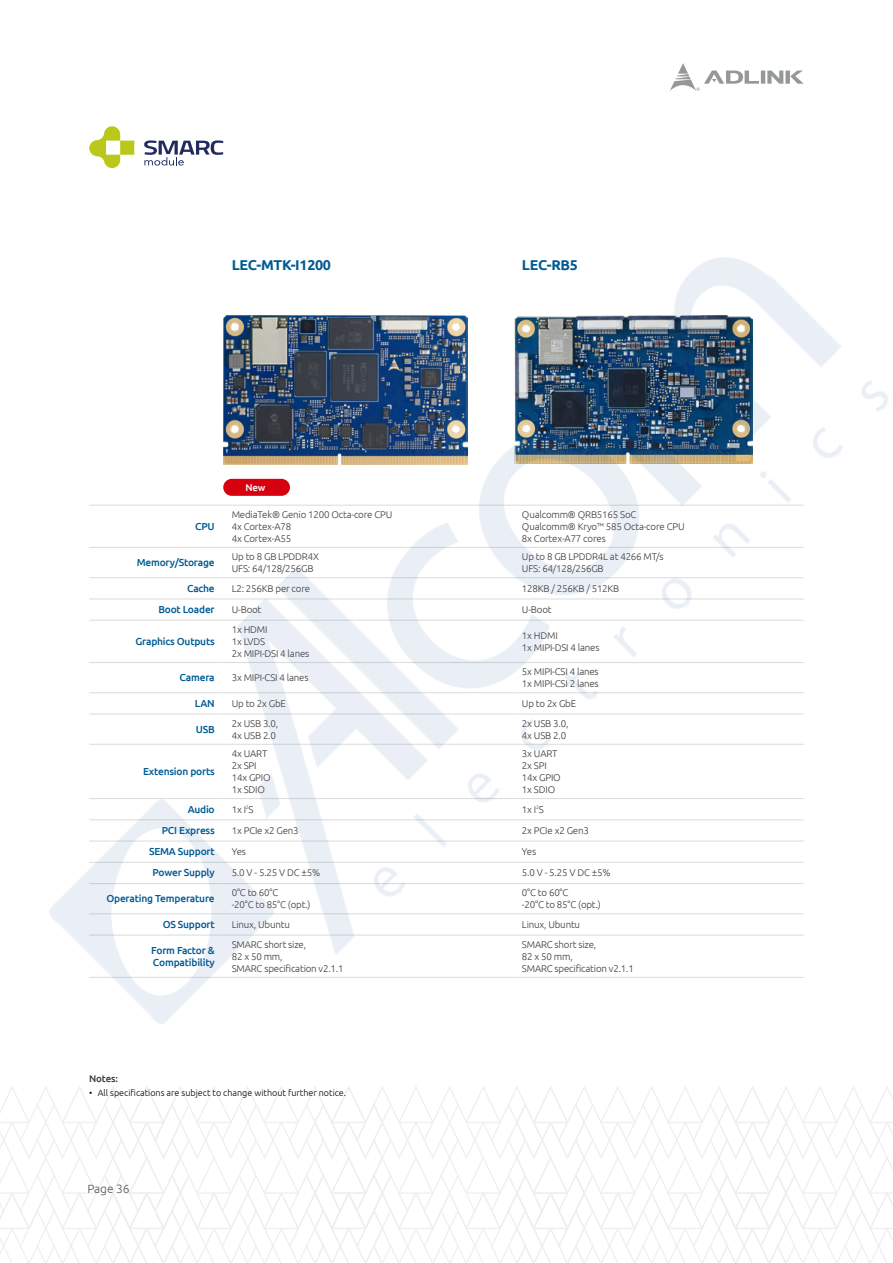
<style>
.page{position:relative;width:893px;height:1263px;background:#fff}
.page>*{position:absolute;margin:0;border:0;box-sizing:border-box;transform-origin:0 0}
.t1{font:700 14.25px "Ubuntu";letter-spacing:-.02em;color:#005b94}
.t2{font:300 12px "Ubuntu";letter-spacing:-.01em;color:#595757}
.t3{font:500 10.2px/12px "Ubuntu";letter-spacing:-.02em;color:#005b94}
.t4{font:300 9.75px/12px "Ubuntu";letter-spacing:-.02em;color:#3e3a39}
.t5{font:500 9.75px "Ubuntu";letter-spacing:-.02em;color:#3e3a39}
.t6{font:500 9.75px "Ubuntu";color:#fff}
.t7{font:300 9px "Ubuntu";color:#000}
</style>
<div class="page">
<svg style="left:670px;top:63px;width:134px;height:28px"></svg>
<svg style="left:0;top:1086px;width:893px;height:177px"></svg>
<hr style="left:736px;top:1122px;width:33px;height:1px;background:#efefef">
<svg style="left:89px;top:126px;width:45px;height:42px"></svg>
<svg style="left:144px;top:140px;width:79px;height:26px"></svg>
<img style="left:49px;top:257px;width:839px;height:767px">
<h1 class="t1" style="left:232px;top:257px;width:101px">LEC-MTK-I1200</h1>
<h1 class="t1" style="left:522px;top:257px;width:58px">LEC-RB5</h1>
<p class="t3" style="left:195px;top:520px;width:21px">CPU</p>
<p class="t6" style="left:246px;top:482px;width:21px">New</p>
<p class="t4" style="left:232px;top:508px;width:162px">MediaTek® Genio 1200 Octa-core CPU<br>4x Cortex-A78<br>4x Cortex-A55</p>
<p class="t4" style="left:522px;top:508px;width:164px">Qualcomm® QRB5165 SoC<br>Qualcomm® Kryo™ 585 Octa-core CPU<br>8x Cortex-A77 cores</p>
<p class="t3" style="left:137px;top:556px;width:80px">Memory/Storage</p>
<p class="t4" style="left:232px;top:550px;width:89px">Up to 8 GB LPDDR4X<br>UFS: 64/128/256GB</p>
<p class="t4" style="left:522px;top:550px;width:143px">Up to 8 GB LPDDR4L at 4266 MT/s<br>UFS: 64/128/256GB</p>
<p class="t3" style="left:187px;top:582px;width:29px">Cache</p>
<p class="t4" style="left:232px;top:582px;width:80px">L2: 256KB per core</p>
<p class="t4" style="left:522px;top:582px;width:99px">128KB / 256KB / 512KB</p>
<p class="t3" style="left:158px;top:603px;width:58px">Boot Loader</p>
<p class="t4" style="left:232px;top:603px;width:31px">U-Boot</p>
<p class="t4" style="left:522px;top:603px;width:31px">U-Boot</p>
<p class="t3" style="left:135px;top:635px;width:81px">Graphics Outputs</p>
<p class="t4" style="left:232px;top:623px;width:79px">1x HDMI<br>1x LVDS<br>2x MIPI-DSI 4 lanes</p>
<p class="t4" style="left:522px;top:629px;width:79px">1x HDMI<br>1x MIPI-DSI 4 lanes</p>
<p class="t3" style="left:180px;top:671px;width:37px">Camera</p>
<p class="t4" style="left:232px;top:671px;width:78px">3x MIPI-CSI 4 lanes</p>
<p class="t4" style="left:522px;top:665px;width:78px">5x MIPI-CSI 4 lanes<br>1x MIPI-CSI 2 lanes</p>
<p class="t3" style="left:195px;top:697px;width:21px">LAN</p>
<p class="t4" style="left:232px;top:697px;width:56px">Up to 2x GbE</p>
<p class="t4" style="left:522px;top:697px;width:56px">Up to 2x GbE</p>
<p class="t3" style="left:196px;top:723px;width:20px">USB</p>
<p class="t4" style="left:232px;top:717px;width:48px">2x USB 3.0,<br>4x USB 2.0</p>
<p class="t4" style="left:522px;top:717px;width:48px">2x USB 3.0,<br>4x USB 2.0</p>
<p class="t3" style="left:143px;top:765px;width:73px">Extension ports</p>
<p class="t4" style="left:232px;top:747px;width:40px">4x UART<br>2x SPI<br>14x GPIO<br>1x SDIO</p>
<p class="t4" style="left:522px;top:747px;width:40px">3x UART<br>2x SPI<br>14x GPIO<br>1x SDIO</p>
<p class="t3" style="left:188px;top:803px;width:28px">Audio</p>
<p class="t4" style="left:232px;top:803px;width:23px">1x I<sup>2</sup>S</p>
<p class="t4" style="left:522px;top:803px;width:23px">1x I<sup>2</sup>S</p>
<p class="t3" style="left:162px;top:824px;width:54px">PCI Express</p>
<p class="t4" style="left:232px;top:824px;width:68px">1x PCIe x2 Gen3</p>
<p class="t4" style="left:522px;top:824px;width:68px">2x PCIe x2 Gen3</p>
<p class="t3" style="left:149px;top:845px;width:67px">SEMA Support</p>
<p class="t4" style="left:232px;top:845px;width:16px">Yes</p>
<p class="t4" style="left:522px;top:845px;width:16px">Yes</p>
<p class="t3" style="left:153px;top:866px;width:64px">Power Supply</p>
<p class="t4" style="left:232px;top:867px;width:90px">5.0 V - 5.25 V DC ±5%</p>
<p class="t4" style="left:522px;top:867px;width:90px">5.0 V - 5.25 V DC ±5%</p>
<p class="t3" style="left:106px;top:892px;width:110px">Operating Temperature</p>
<p class="t4" style="left:232px;top:886px;width:80px">0°C to 60°C<br>-20°C to 85°C (opt.)</p>
<p class="t4" style="left:522px;top:886px;width:80px">0°C to 60°C<br>-20°C to 85°C (opt.)</p>
<p class="t3" style="left:163px;top:918px;width:54px">OS Support</p>
<p class="t4" style="left:232px;top:918px;width:60px">Linux, Ubuntu</p>
<p class="t4" style="left:522px;top:918px;width:60px">Linux, Ubuntu</p>
<p class="t3" style="left:151px;top:944px;width:65px">Form Factor &amp;<br>Compatibility</p>
<p class="t4" style="left:232px;top:938px;width:113px">SMARC short size,<br>82 x 50 mm,<br>SMARC specification v2.1.1</p>
<p class="t4" style="left:522px;top:938px;width:113px">SMARC short size,<br>82 x 50 mm,<br>SMARC specification v2.1.1</p>
<p class="t5" style="left:89px;top:1072px;width:30px">Notes:</p>
<p class="t7" style="left:89px;top:1087px;width:258px">• All specifications are subject to change without further notice.</p>
<p class="t2" style="left:87px;top:1181px;width:44px">Page 36</p>
</div>
